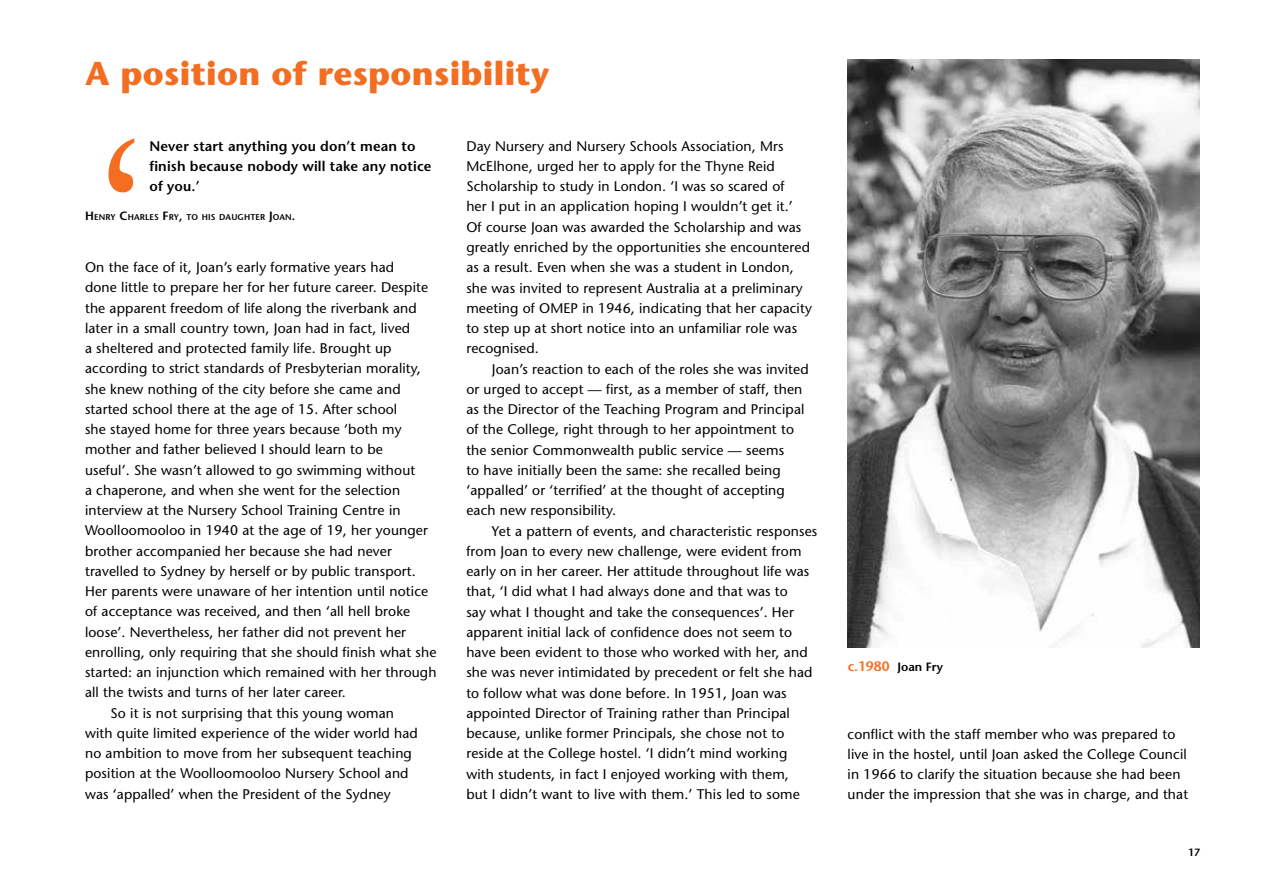
<style>
.page{position:relative;width:1263px;height:893px;background:#fff}
.page>*{position:absolute;margin:0;border:0;box-sizing:border-box;transform-origin:0 0}
.t1{font:236.7px "Perpetua";color:#f36e21}
.t2{font:700 33px "Stone Sans Std";letter-spacing:.01em;color:#f36e21}
.t3{font:500 13.95px/20.2px "Stone Sans Std";letter-spacing:.01em;color:#000}
.t4{font:600 13.95px/20.2px "Stone Sans Std";letter-spacing:.01em;color:#000}
.t5{font:600 12px "Stone Sans Std";color:#000}
.t6{font:600 10.5px "Stone Sans Std";color:#000}
.t7{font:600 8.4px "Stone Sans Std";letter-spacing:.015em;color:#000}
.s1{font-size:12px}
.s2{font-size:13.65px;color:#f36e21}
</style>
<div class="page">
<img style="left:848px;top:60px;width:351px;height:588px">
<h2 class="t2" style="left:85px;top:54px;width:466px">A position of responsibility</h2>
<h1 class="t1" style="left:85px;top:70px;width:71px">‘</h1>
<p class="t4" style="left:149px;top:136px;width:283px">Never start anything you don’t mean to finish because nobody will take any notice of you.’</p>
<p class="t7" style="left:85px;top:212px;width:212px"><span class="s1">H</span> ENRY <span class="s1">C</span>HARLES <span class="s1">F</span> RY<span class="s1">,</span> TO HIS DAUGHTER <span class="s1">J</span>OAN<span class="s1">.</span></p>
<p class="t3" style="left:85px;top:257px;width:311px">On the face of it, Joan’s early formative years had</p>
<p class="t3" style="left:85px;top:277px;width:345px">done little to prepare her for her future career. Despite</p>
<p class="t3" style="left:85px;top:298px;width:333px">the apparent freedom of life along the riverbank and</p>
<p class="t3" style="left:85px;top:318px;width:327px">later in a small country town, Joan had in fact, lived</p>
<p class="t3" style="left:85px;top:338px;width:308px">a sheltered and protected family life. Brought up</p>
<p class="t3" style="left:85px;top:358px;width:337px">according to strict standards of Presbyterian morality,</p>
<p class="t3" style="left:85px;top:379px;width:317px">she knew nothing of the city before she came and</p>
<p class="t3" style="left:85px;top:399px;width:314px">started school there at the age of 15. After school</p>
<p class="t3" style="left:85px;top:419px;width:318px">she stayed home for three years because ‘both my</p>
<p class="t3" style="left:85px;top:439px;width:299px">mother and father believed I should learn to be</p>
<p class="t3" style="left:85px;top:460px;width:332px">useful’. She wasn’t allowed to go swimming without</p>
<p class="t3" style="left:85px;top:480px;width:317px">a chaperone, and when she went for the selection</p>
<p class="t3" style="left:85px;top:500px;width:317px">interview at the Nursery School Training Centre in</p>
<p class="t3" style="left:85px;top:520px;width:344px">Woolloomooloo in 1940 at the age of 19, her younger</p>
<p class="t3" style="left:85px;top:541px;width:308px">brother accompanied her because she had never</p>
<p class="t3" style="left:85px;top:561px;width:332px">travelled to Sydney by herself or by public transport.</p>
<p class="t3" style="left:85px;top:581px;width:345px">Her parents were unaware of her intention until notice</p>
<p class="t3" style="left:85px;top:601px;width:327px">of acceptance was received, and then ‘all hell broke</p>
<p class="t3" style="left:85px;top:622px;width:323px">loose’. Nevertheless, her father did not prevent her</p>
<p class="t3" style="left:85px;top:642px;width:353px">enrolling, only requiring that she should finish what she</p>
<p class="t3" style="left:85px;top:662px;width:353px">started: an injunction which remained with her through</p>
<p class="t3" style="left:85px;top:682px;width:262px">all the twists and turns of her later career.</p>
<p class="t3" style="left:111px;top:703px;width:285px">So it is not surprising that this young woman</p>
<p class="t3" style="left:85px;top:723px;width:334px">with quite limited experience of the wider world had</p>
<p class="t3" style="left:85px;top:743px;width:328px">no ambition to move from her subsequent teaching</p>
<p class="t3" style="left:85px;top:763px;width:325px">position at the Woolloomooloo Nursery School and</p>
<p class="t3" style="left:85px;top:784px;width:307px">was ‘appalled’ when the President of the Sydney</p>
<p class="t3" style="left:466px;top:136px;width:347px">Day Nursery and Nursery Schools Association, Mrs McElhone, urged her to apply for the Thyne Reid Scholarship to study in London. ‘I was so scared of<br>her I put in an application hoping I wouldn’t get it.’<br>Of course Joan was awarded the Scholarship and was greatly enriched by the opportunities she encountered as a result. Even when she was a student in London, she was invited to represent Australia at a preliminary meeting of OMEP in 1946, indicating that her capacity to step up at short notice into an unfamiliar role was recognised.</p>
<p class="t3" style="left:466px;top:359px;width:344px;text-indent:26px">Joan’s reaction to each of the roles she was invited or urged to accept — first, as a member of staff, then as the Director of the Teaching Program and Principal of the College, right through to her appointment to the senior Commonwealth public service — seems<br>to have initially been the same: she recalled being ‘appalled’ or ‘terrified’ at the thought of accepting each new responsibility.</p>
<p class="t3" style="left:466px;top:521px;width:352px;text-indent:26px">Yet a pattern of events, and characteristic responses from Joan to every new challenge, were evident from early on in her career. Her attitude throughout life was that, ‘I did what I had always done and that was to<br>say what I thought and take the consequences’. Her apparent initial lack of confidence does not seem to have been evident to those who worked with her, and she was never intimidated by precedent or felt she had to follow what was done before. In 1951, Joan was appointed Director of Training rather than Principal because, unlike former Principals, she chose not to reside at the College hostel. ‘I didn’t mind working with students, in fact I enjoyed working with them,<br>but I didn’t want to live with them.’ This led to some</p>
<p class="t5" style="left:848px;top:659px;width:97px"><span class="s2">c.1980</span> Joan Fry</p>
<p class="t3" style="left:848px;top:724px;width:342px">conflict with the staff member who was prepared to live in the hostel, until Joan asked the College Council in 1966 to clarify the situation because she had been under the impression that she was in charge, and that</p>
<p class="t6" style="left:1188px;top:846px;width:14px">17</p>
</div>
